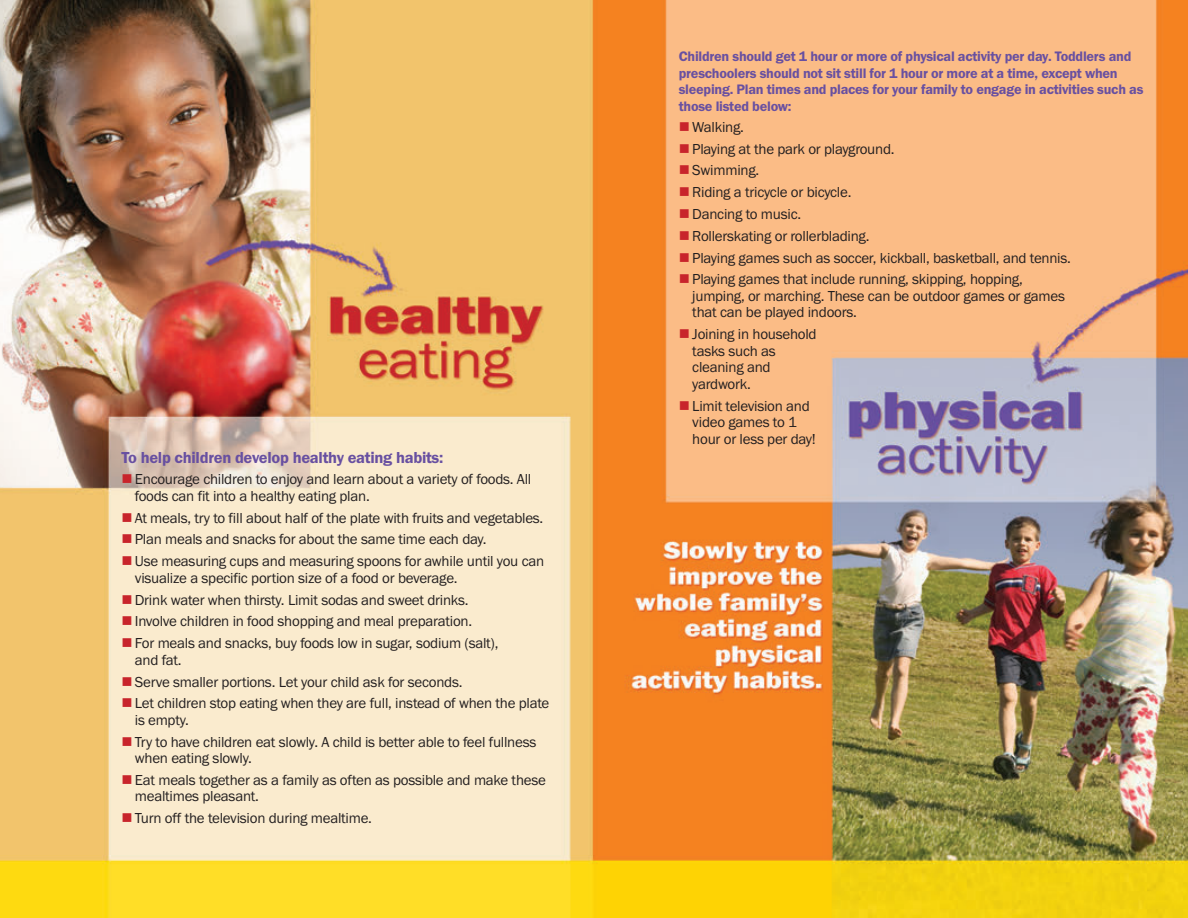
<style>
.page{position:relative;width:1188px;height:918px;background:#fff}
.page>*{position:absolute;margin:0;border:0;box-sizing:border-box;transform-origin:0 0}
.t1{font:600 16.5px "Franklin Gothic";letter-spacing:-.015em;color:#6850a1}
.t2{font:15px/21.8px "Franklin Gothic";letter-spacing:-.02em;color:#231f20}
.t3{font:600 14.25px/16.5px "Franklin Gothic";letter-spacing:-.02em;color:#6850a1}
</style>
<div class="page">
<img style="left:0;top:0;width:1188px;height:917px">
<svg style="left:123px;top:474px;width:8px;height:9px"></svg>
<svg style="left:123px;top:512px;width:8px;height:9px"></svg>
<svg style="left:123px;top:534px;width:8px;height:9px"></svg>
<svg style="left:123px;top:556px;width:8px;height:9px"></svg>
<svg style="left:123px;top:594px;width:8px;height:9px"></svg>
<svg style="left:123px;top:616px;width:8px;height:9px"></svg>
<svg style="left:123px;top:638px;width:8px;height:9px"></svg>
<svg style="left:123px;top:676px;width:8px;height:9px"></svg>
<svg style="left:123px;top:698px;width:8px;height:9px"></svg>
<svg style="left:123px;top:736px;width:8px;height:9px"></svg>
<svg style="left:123px;top:775px;width:8px;height:8px"></svg>
<svg style="left:123px;top:813px;width:8px;height:9px"></svg>
<svg style="left:680px;top:122px;width:9px;height:9px"></svg>
<svg style="left:680px;top:144px;width:9px;height:8px"></svg>
<svg style="left:680px;top:165px;width:9px;height:9px"></svg>
<svg style="left:680px;top:187px;width:9px;height:9px"></svg>
<svg style="left:680px;top:209px;width:9px;height:9px"></svg>
<svg style="left:680px;top:231px;width:9px;height:8px"></svg>
<svg style="left:680px;top:253px;width:9px;height:8px"></svg>
<svg style="left:680px;top:274px;width:9px;height:9px"></svg>
<svg style="left:680px;top:329px;width:9px;height:9px"></svg>
<svg style="left:680px;top:400px;width:9px;height:9px"></svg>
<p class="t1" style="left:121px;top:447px;width:324px">To help children develop healthy eating habits:</p>
<p class="t2" style="left:135px;top:471px;width:398px;line-height:16.5px">Encourage children to enjoy and learn about a variety of foods. All foods can fit into a healthy eating plan.</p>
<p class="t2" style="left:135px;top:507px;width:411px">At meals, try to fill about half of the plate with fruits and vegetables.<br>Plan meals and snacks for about the same time each day.<br>Use measuring cups and measuring spoons for awhile until you can</p>
<p class="t2" style="left:135px;top:567px;width:365px">visualize a specific portion size of a food or beverage.<br>Drink water when thirsty. Limit sodas and sweet drinks.<br>Involve children in food shopping and meal preparation.<br>For meals and snacks, buy foods low in sugar, sodium (salt),</p>
<p class="t2" style="left:135px;top:649px;width:416px">and fat.<br>Serve smaller portions. Let your child ask for seconds.<br>Let children stop eating when they are full, instead of when the plate</p>
<p class="t2" style="left:135px;top:709px;width:403px">is empty.<br>Try to have children eat slowly. A child is better able to feel fullness</p>
<p class="t2" style="left:135px;top:747px;width:413px">when eating slowly.<br>Eat meals together as a family as often as possible and make these</p>
<p class="t2" style="left:135px;top:785px;width:239px">mealtimes pleasant.<br>Turn off the television during mealtime.</p>
<p class="t3" style="left:679px;top:48px;width:466px">Children should get 1 hour or more of physical activity per day. Toddlers and preschoolers should not sit still for 1 hour or more at a time, except when sleeping. Plan times and places for your family to engage in activities such as those listed below:</p>
<p class="t2" style="left:692px;top:116px;width:380px">Walking.<br>Playing at the park or playground.<br>Swimming.<br>Riding a tricycle or bicycle.<br>Dancing to music.<br>Rollerskating or rollerblading.<br>Playing games such as soccer, kickball, basketball, and tennis.<br>Playing games that include running, skipping, hopping,</p>
<p class="t2" style="left:692px;top:288px;width:374px;line-height:16.5px">jumping, or marching. These can be outdoor games or games that can be played indoors.</p>
<p class="t2" style="left:692px;top:326px;width:126px;line-height:16.5px">Joining in household tasks such as cleaning and yardwork.</p>
<p class="t2" style="left:692px;top:397px;width:125px;line-height:16.5px">Limit television and video games to 1 hour or less per day!</p>
</div>
